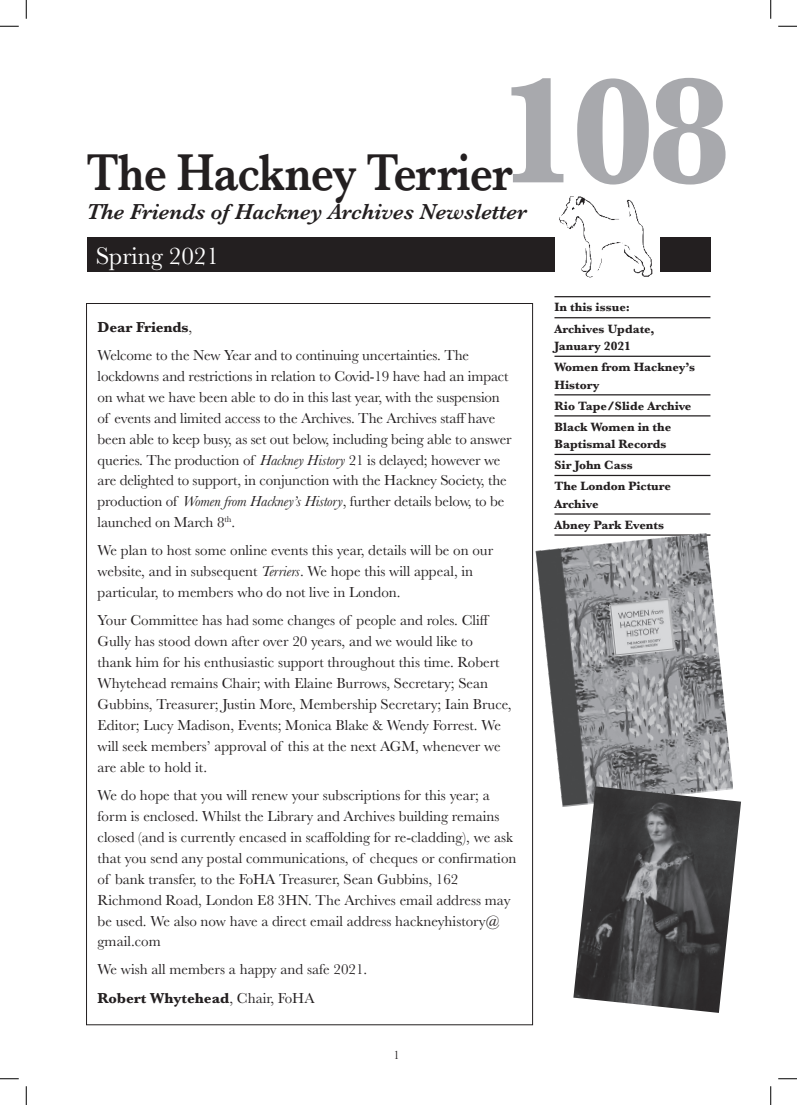
<style>
.page{position:relative;width:797px;height:1105px;background:#fff}
.page>*{position:absolute;margin:0;border:0;box-sizing:border-box;transform-origin:0 0}
.t1{font:700 154.5px "Baskerville";color:#a8a9ad}
.t2{font:600 53.88px "Baskerville";letter-spacing:-.02em;color:#231f20;scale:.85 1}
.t3{font:25px "Baskerville";color:#fff}
.t4{font:italic 600 22.5px "Baskerville";letter-spacing:-.005em;color:#231f20}
.t5{font:15px/21px "Baskerville";color:#231f20}
.Default{font:700 15px "Baskerville";letter-spacing:-.005em;color:#231f20}
.rules{font:700 12.5px/17.5px "Baskerville";color:#231f20}
.t6{font:12.5px "Baskerville";color:#231f20}
.s1{font-weight:400}
.s2{font-style:italic}
</style>
<div class="page">
<div style="left:86px;top:238px;width:624px;height:34px;background:#231f20"></div>
<img style="left:556px;top:196px;width:103px;height:82px">
<hr style="left:554px;top:296px;width:156px;height:1px;background:#231f20">
<hr style="left:554px;top:317px;width:156px;height:1px;background:#231f20">
<hr style="left:554px;top:356px;width:156px;height:1px;background:#231f20">
<hr style="left:554px;top:394px;width:156px;height:1px;background:#231f20">
<hr style="left:554px;top:415px;width:156px;height:1px;background:#231f20">
<hr style="left:554px;top:454px;width:156px;height:1px;background:#231f20">
<hr style="left:554px;top:475px;width:156px;height:1px;background:#231f20">
<hr style="left:554px;top:513px;width:156px;height:2px;background:#231f20">
<img style="left:535px;top:533px;width:198px;height:274px">
<img style="left:573px;top:786px;width:168px;height:227px">
<svg style="left:0;top:25px;width:19px;height:2px"></svg>
<svg style="left:778px;top:25px;width:19px;height:2px"></svg>
<svg style="left:0;top:1078px;width:19px;height:1px"></svg>
<svg style="left:778px;top:1078px;width:19px;height:1px"></svg>
<svg style="left:25px;top:0;width:2px;height:19px"></svg>
<svg style="left:25px;top:1086px;width:2px;height:19px"></svg>
<svg style="left:770px;top:0;width:1px;height:19px"></svg>
<svg style="left:770px;top:1086px;width:1px;height:19px"></svg>
<p class="t1" style="left:495px;top:24px;width:237px">108</p>
<p class="t2" style="left:86px;top:135px;width:502px">The Hackney Terrier</p>
<p class="t4" style="left:86px;top:197px;width:442px">The Friends of Hackney Archives Newsletter</p>
<p class="t3" style="left:96px;top:240px;width:125px">Spring 2021</p>
<p class="Default" style="left:98px;top:316px;width:96px">Dear Friends<span class="s1">,</span></p>
<p class="t5" style="left:98px;top:345px;width:415px">Welcome to the New Year and to continuing uncertainties. The lockdowns and restrictions in relation to Covid-19 have had an impact on what we have been able to do in this last year, with the suspension of events and limited access to the Archives. The Archives staff have been able to keep busy, as set out below, including being able to answer queries. The production of <span class="s2">Hackney History</span> 21 is delayed; however we are delighted to support, in conjunction with the Hackney Society, the production of <span class="s2">Women from Hackney’s History</span>, further details below, to be launched on March 8<sup>th</sup>.</p>
<p class="t5" style="left:98px;top:540px;width:397px">We plan to host some online events this year, details will be on our website, and in subsequent <span class="s2">Terriers</span>. We hope this will appeal, in particular, to members who do not live in London.</p>
<p class="t5" style="left:98px;top:610px;width:415px">Your Committee has had some changes of people and roles. Cliff Gully has stood down after over 20 years, and we would like to<br>thank him for his enthusiastic support throughout this time. Robert Whytehead remains Chair; with Elaine Burrows, Secretary; Sean Gubbins, Treasurer; Justin More, Membership Secretary; Iain Bruce, Editor; Lucy Madison, Events; Monica Blake &amp; Wendy Forrest. We will seek members’ approval of this at the next AGM, whenever we are able to hold it.</p>
<p class="t5" style="left:98px;top:785px;width:420px">We do hope that you will renew your subscriptions for this year; a form is enclosed. Whilst the Library and Archives building remains closed (and is currently encased in scaffolding for re-cladding), we ask that you send any postal communications, of cheques or confirmation of bank transfer, to the FoHA Treasurer, Sean Gubbins, 162<br>Richmond Road, London E8 3HN. The Archives email address may be used. We also now have a direct email address hackneyhistory@ gmail.com</p>
<p class="t5" style="left:98px;top:959px;width:271px">We wish all members a happy and safe 2021.</p>
<p class="Default" style="left:98px;top:987px;width:218px">Robert Whytehead<span class="s1">, Chair, FoHA</span></p>
<p class="t6" style="left:393px;top:1047px;width:8px">1</p>
<p class="rules" style="left:554px;top:299px;width:77px">In this issue:</p>
<p class="rules" style="left:554px;top:320px;width:101px">Archives Update,<br>January 2021</p>
<p class="rules" style="left:554px;top:358px;width:142px">Women from Hackney’s<br>History</p>
<p class="rules" style="left:554px;top:397px;width:138px">Rio Tape/Slide Archive</p>
<p class="rules" style="left:554px;top:418px;width:118px">Black Women in the<br>Baptismal Records</p>
<p class="rules" style="left:554px;top:456px;width:80px">Sir John Cass</p>
<p class="rules" style="left:554px;top:478px;width:118px">The London Picture<br>Archive</p>
<p class="rules" style="left:554px;top:516px;width:111px">Abney Park Events</p>
</div>
